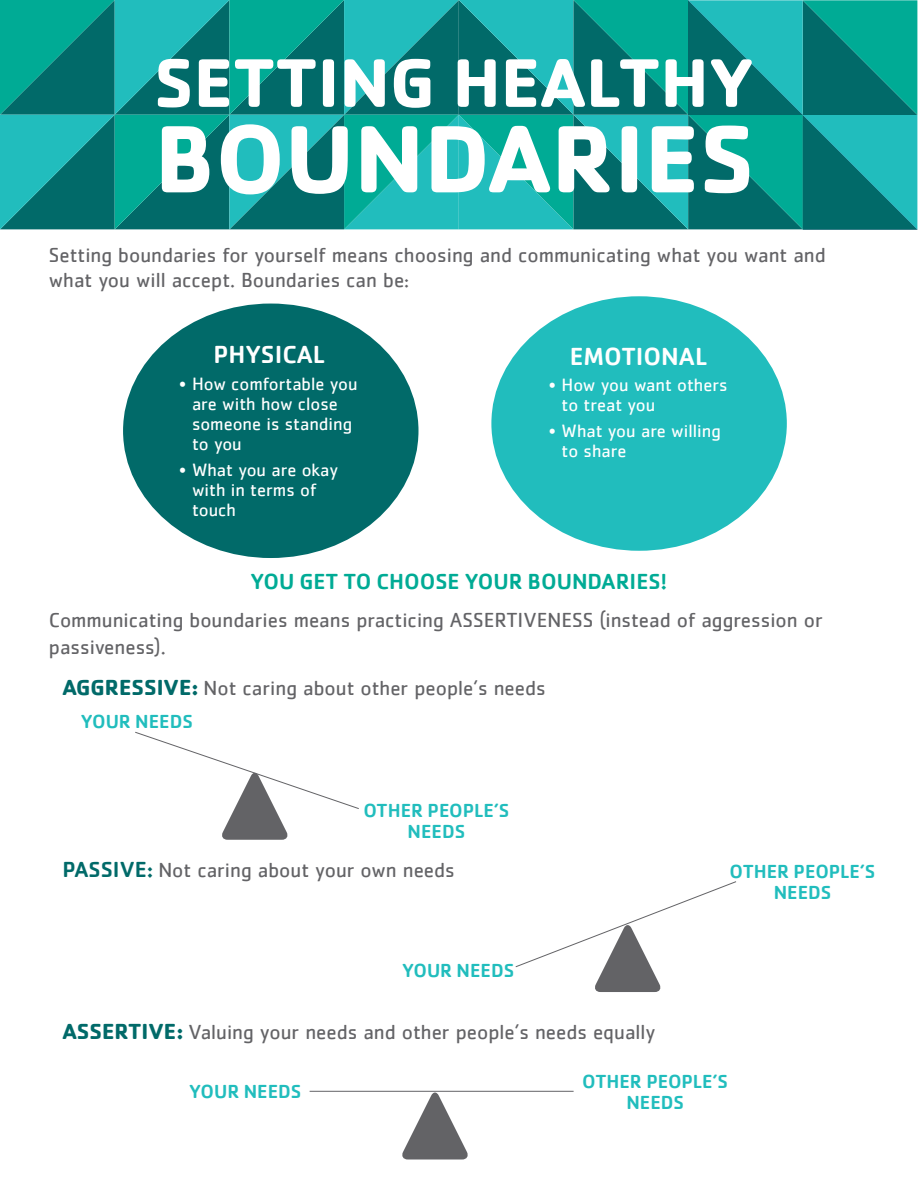
<style>
.page{position:relative;width:918px;height:1188px;background:#fff}
.page>*{position:absolute;margin:0;border:0;box-sizing:border-box;transform-origin:0 0}
.t1{font:700 99px "Cachet";color:#fff}
.t2{font:700 71.1px "Cachet";color:#fff}
.t3{font:500 25.5px "Cachet";color:#fff}
.t4{font:500 22.5px "Cachet";color:#00ab95}
.t5{font:21px/25.2px "Cachet";color:#636366}
.t6{font:500 19.5px/21px "Cachet";color:#21bdbd;text-align:center}
.t7{font:18.45px/19.8px "Cachet";color:#fff}
.s1{font-weight:700;font-size:22.5px;color:#016a69}
.s2{font-weight:500;font-size:22.5px;color:#016a69}
</style>
<div class="page">
<svg style="left:0;top:0;width:918px;height:230px;background:#0c948f"></svg>
<svg style="left:135px;top:731px;width:224px;height:109px"></svg>
<svg style="left:515px;top:881px;width:221px;height:111px"></svg>
<svg style="left:402px;top:1092px;width:66px;height:68px"></svg>
<hr style="left:310px;top:1091px;width:264px;height:1px;background:#636366">
<div style="left:123px;top:304px;width:296px;height:254px;background:#016a69;border-radius:50%"></div>
<div style="left:491px;top:296px;width:296px;height:255px;background:#21bdbd;border-radius:50%"></div>
<h2 class="t2" style="left:154px;top:37px;width:602px">SETTING HEALTHY</h2>
<h1 class="t1" style="left:154px;top:95px;width:602px">BOUNDARIES</h1>
<p class="t5" style="left:49px;top:242px;width:778px">Setting boundaries for yourself means choosing and communicating what you want and what you will accept. Boundaries can be:</p>
<p class="t3" style="left:214px;top:339px;width:113px">PHYSICAL</p>
<p class="t7" style="left:192px;top:374px;width:167px;text-indent:-13px">• How comfortable you are with how close someone is standing to you</p>
<p class="t7" style="left:192px;top:460px;width:148px;text-indent:-13px">• What you are okay with in terms of touch</p>
<p class="t3" style="left:570px;top:340px;width:139px">EMOTIONAL</p>
<p class="t7" style="left:562px;top:374px;width:167px;text-indent:-13px">• How you want others to treat you</p>
<p class="t7" style="left:562px;top:421px;width:161px;text-indent:-13px">• What you are willing to share</p>
<p class="t4" style="left:251px;top:567px;width:418px">YOU GET TO CHOOSE YOUR BOUNDARIES!</p>
<p class="t5" style="left:49px;top:606px;width:775px;line-height:27px">Communicating boundaries means practicing ASSERTIVENESS (instead of aggression or passiveness).</p>
<p class="t5" style="left:62px;top:675px;width:485px"><span class="s1">AGGRESSIVE:</span> Not caring about other people’s needs</p>
<p class="t6" style="left:81px;top:710px;width:114px">YOUR NEEDS</p>
<p class="t6" style="left:364px;top:799px;width:147px">OTHER PEOPLE’S<br>NEEDS</p>
<p class="t5" style="left:62px;top:857px;width:394px"><span class="s2">PASSIVE:</span> Not caring about your own needs</p>
<p class="t6" style="left:402px;top:960px;width:114px">YOUR NEEDS</p>
<p class="t5" style="left:62px;top:1019px;width:595px"><span class="s1">ASSERTIVE:</span> Valuing your needs and other people’s needs equally</p>
<p class="t6" style="left:730px;top:860px;width:147px">OTHER PEOPLE’S<br>NEEDS</p>
<p class="t6" style="left:189px;top:1080px;width:114px">YOUR NEEDS</p>
<p class="t6" style="left:582px;top:1070px;width:147px">OTHER PEOPLE’S<br>NEEDS</p>
</div>
